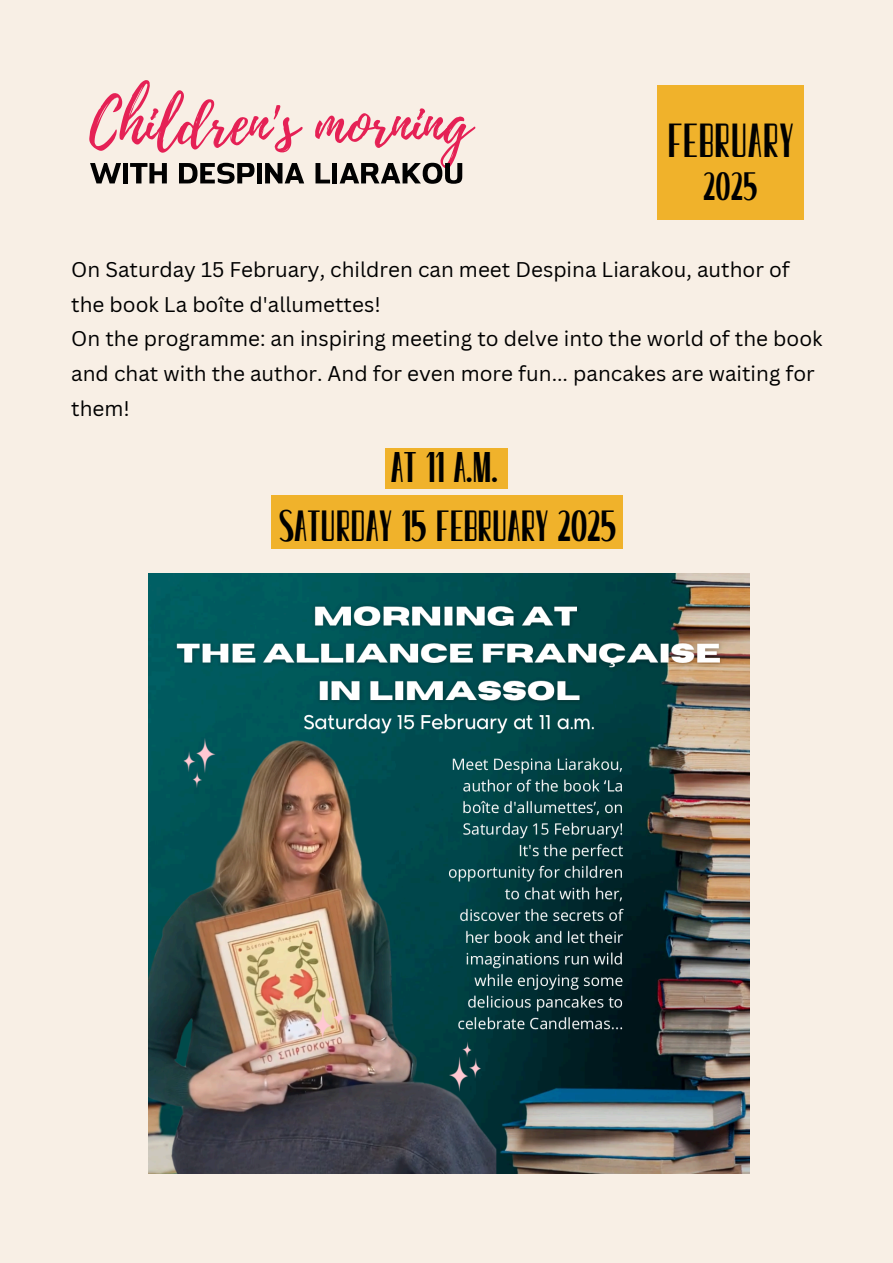
<style>
.page{position:relative;width:893px;height:1263px;background:#f8efe5}
.page>*{position:absolute;margin:0;border:0;box-sizing:border-box;transform-origin:0 0}
.t1{font:60.6px "Playlist Script";color:#e52155}
.t2{font:700 52.5px "Jipatha";color:#010101}
.t3{font:41.78px "Clutch";color:#010101}
.t4{font:38.17px "Clutch";letter-spacing:-.01em;color:#000}
.t5{font:37.5px "Clutch";color:#000}
.t6{font:34.65px "Clutch";color:#000}
.t7{font:20.7px/34.9px "Canva Sans";color:#000}
</style>
<div class="page">
<div style="left:657px;top:85px;width:147px;height:134px;background:#f0b22b"></div>
<div style="left:271px;top:495px;width:351px;height:54px;background:#f0b22b"></div>
<div style="left:385px;top:448px;width:123px;height:40px;background:#f0b22b"></div>
<img style="left:148px;top:574px;width:601px;height:599px">
<h3 class="t1" style="left:89px;top:80px;width:383px">Children's morning</h3>
<h4 class="t2" style="left:89px;top:148px;width:376px">WITH DESPINA LIARAKOU</h4>
<p class="t3" style="left:667px;top:116px;width:128px">FEBRUARY</p>
<p class="t6" style="left:703px;top:166px;width:56px">2025</p>
<h4 class="t7" style="left:71px;top:251px;width:720px">On Saturday 15 February, children can meet Despina Liarakou, author of the book La boîte d'allumettes!</h4>
<h4 class="t7" style="left:71px;top:321px;width:753px">On the programme: an inspiring meeting to delve into the world of the book and chat with the author. And for even more fun... pancakes are waiting for them!</h4>
<h2 class="t5" style="left:390px;top:445px;width:109px">AT 11 A.M.</h2>
<h1 class="t4" style="left:279px;top:503px;width:339px">SATURDAY 15 FEBRUARY 2025</h1>
</div>
